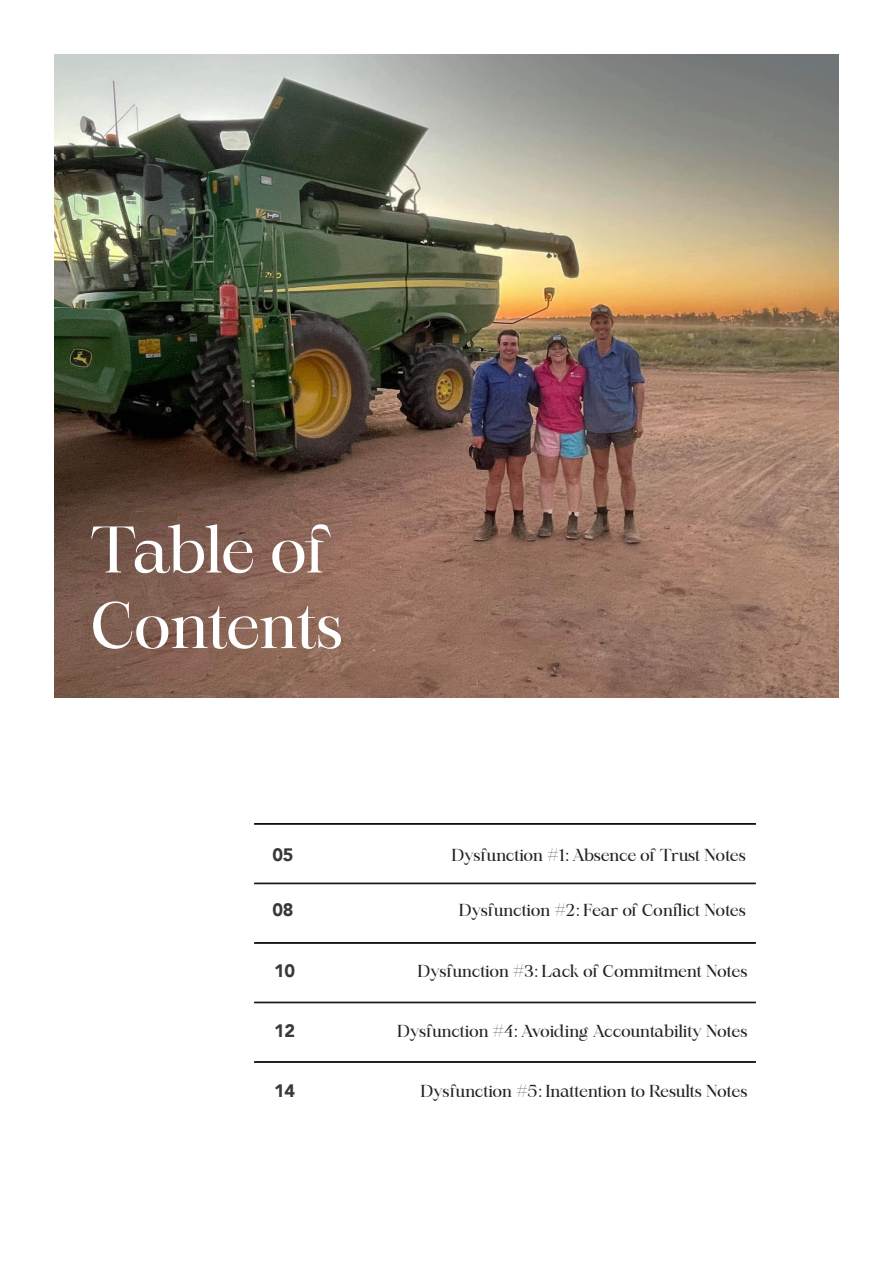
<style>
.page{position:relative;width:893px;height:1263px;background:#fff}
.page>*{position:absolute;margin:0;border:0;box-sizing:border-box;transform-origin:0 0}
.t1{font:63px "Maharlika";letter-spacing:-.02em;color:#fff}
.t2{font:900 18px "Avenir";letter-spacing:-.02em;color:#383839}
.t3{font:16.5px "Maharlika";letter-spacing:-.02em;color:#231f20}
</style>
<div class="page">
<img style="left:54px;top:54px;width:785px;height:643px">
<hr style="left:254px;top:823px;width:502px;height:1px;background:#000">
<hr style="left:254px;top:824px;width:502px;height:1px;background:#000">
<hr style="left:254px;top:883px;width:502px;height:1px;background:#000">
<hr style="left:254px;top:942px;width:502px;height:1px;background:#000">
<hr style="left:254px;top:943px;width:502px;height:1px;background:#000">
<hr style="left:254px;top:1061px;width:502px;height:1px;background:#000">
<hr style="left:254px;top:1062px;width:502px;height:1px;background:#000">
<hr style="left:254px;top:1002px;width:502px;height:1px;background:#000">
<p class="t1" style="left:90px;top:509px;width:241px">Table of</p>
<p class="t1" style="left:90px;top:585px;width:254px">Contents</p>
<p class="t2" style="left:272px;top:840px;width:22px">05</p>
<p class="t3" style="left:452px;top:845px;width:296px">Dysfunction #1: Absence of Trust Notes</p>
<p class="t2" style="left:272px;top:895px;width:22px">08</p>
<p class="t3" style="left:459px;top:900px;width:288px">Dysfunction #2: Fear of Conflict Notes</p>
<p class="t2" style="left:274px;top:955px;width:22px">10</p>
<p class="t3" style="left:417px;top:960px;width:331px">Dysfunction #3: Lack of Commitment Notes</p>
<p class="t2" style="left:274px;top:1015px;width:22px">12</p>
<p class="t3" style="left:397px;top:1020px;width:352px">Dysfunction #4: Avoiding Accountability Notes</p>
<p class="t2" style="left:274px;top:1075px;width:22px">14</p>
<p class="t3" style="left:421px;top:1080px;width:328px">Dysfunction #5: Inattention to Results Notes</p>
</div>
